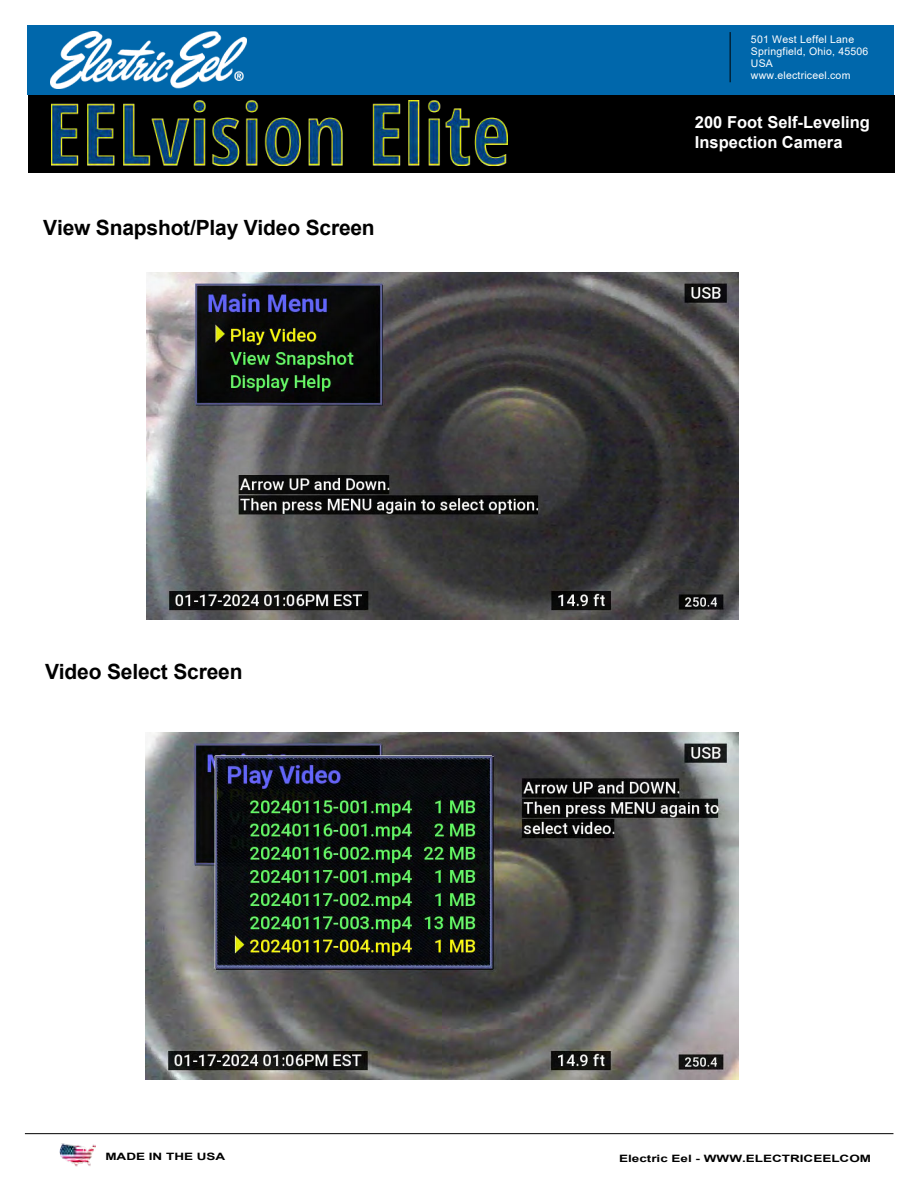
<style>
.page{position:relative;width:918px;height:1188px;background:#fff}
.page>*{position:absolute;margin:0;border:0;box-sizing:border-box;transform-origin:0 0}
.t1{font:700 21px "Arial";letter-spacing:-.01em;color:#000}
.t2{font:700 16.5px/19.8px "Arial";color:#fff}
.t3{font:10.5px/12px "Arial";letter-spacing:.02em;color:#fff}
.t4{font:700 10.2px "Arial";color:#000;scale:1.33 1}
.s1{font-style:inherit}
</style>
<div class="page">
<img style="left:59px;top:1143px;width:37px;height:24px">
<hr style="left:25px;top:1133px;width:868px;height:1px;background:#000">
<img style="left:146px;top:732px;width:592px;height:348px">
<img style="left:28px;top:25px;width:866px;height:148px">
<hr style="left:730px;top:32px;width:1px;height:50px;background:#000">
<img style="left:50px;top:32px;width:197px;height:56px">
<img style="left:52px;top:100px;width:456px;height:65px">
<img style="left:147px;top:273px;width:591px;height:347px">
<h1 class="t1" style="left:43px;top:213px;width:333px">View Snapshot/Play Video Screen</h1>
<h1 class="t1" style="left:45px;top:657px;width:199px">Video Select Screen</h1>
<p class="t3" style="left:751px;top:34px;width:119px">501 West Leffel Lane<br>Springfield, Ohio, 45506<br>USA www.electriceel.com</p>
<h2 class="t2" style="left:695px;top:113px;width:177px">200 Foot Self-Leveling<br>Inspection <span class="s1">Camera</span></h2>
<p class="t4" style="left:105px;top:1150px;width:92px">MADE IN THE USA</p>
<p class="t4" style="left:619px;top:1151px;width:191px">Electric Eel - WWW.ELECTRICEELCOM</p>
</div>
